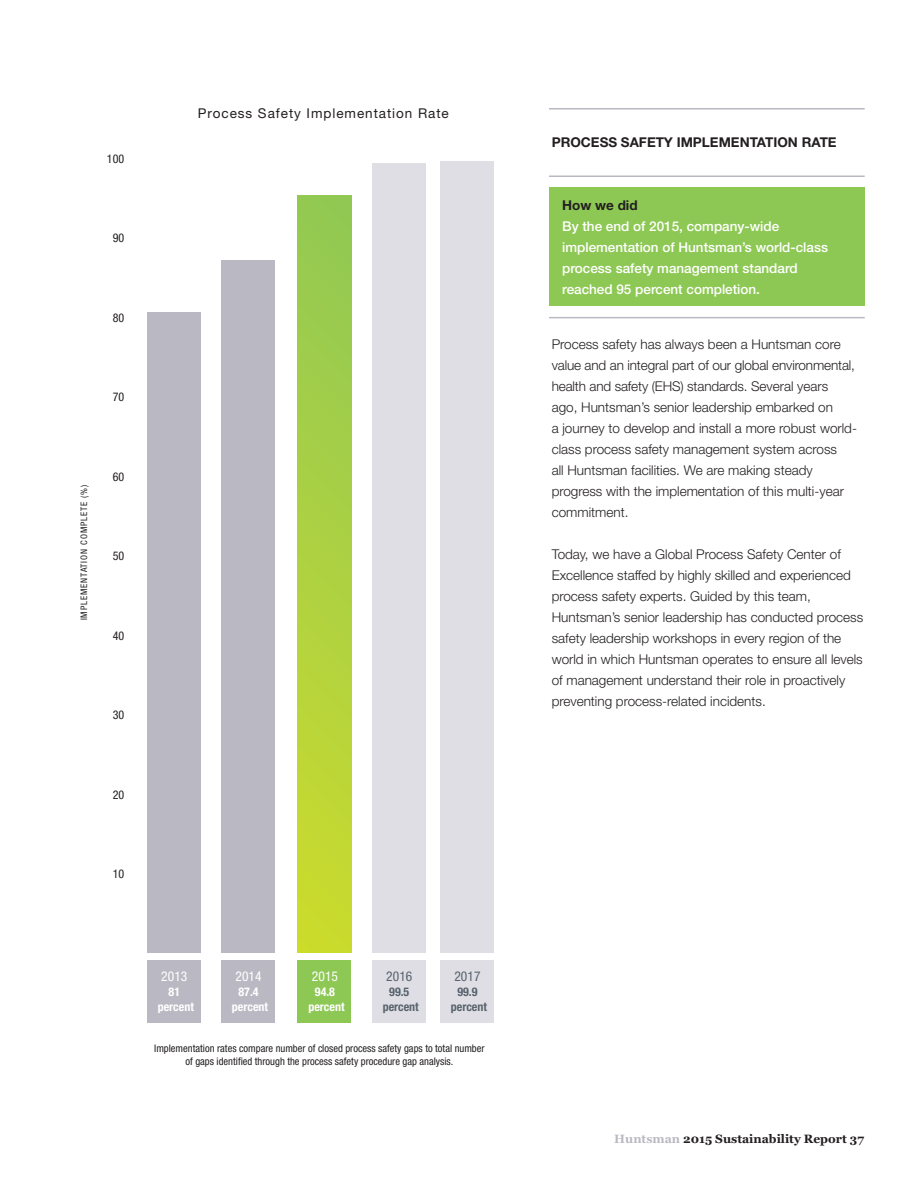
<style>
.page{position:relative;width:918px;height:1188px;background:#fff}
.page>*{position:absolute;margin:0;border:0;box-sizing:border-box;transform-origin:0 0}
.t1{font:300 13.5px/21px "Helvetica Neue LT Std";color:#231f20}
.t2{font:500 13.5px/21px "Helvetica Neue LT Std";color:#fff}
.t3{font:700 13.5px "Helvetica Neue LT Std";color:#231f20}
.t4{font:13.5px "Helvetica Neue LT Std";letter-spacing:.07em;color:#231f20}
.t5{font:condensed 13.5px "Helvetica Neue LT Std";letter-spacing:.005em;color:#fff}
.t6{font:condensed 13.5px "Helvetica Neue LT Std";letter-spacing:.005em;color:#58636d}
.t7{font:700 12px "Georgia";color:#231f20}
.t8{font:700 condensed 12px "Helvetica Neue";color:#fff}
.t9{font:700 condensed 12px "Helvetica Neue";color:#58636d}
.t10{font:condensed 12px "Helvetica Neue LT Std";color:#231f20}
.t11{font:condensed 10.5px/13.5px "Helvetica Neue LT Std";color:#231f20;text-align:center}
.t12{font:condensed 9px "Helvetica Neue LT Std";letter-spacing:.1em;color:#231f20}
.s1{color:#bab9c3}
</style>
<div class="page">
<svg style="left:297px;top:195px;width:54px;height:758px;background:#aed140"></svg>
<div style="left:297px;top:960px;width:54px;height:62px;background:#8dc854"></div>
<div style="left:147px;top:312px;width:54px;height:641px;background:#bab9c3"></div>
<div style="left:221px;top:260px;width:54px;height:693px;background:#bab9c3"></div>
<div style="left:440px;top:162px;width:54px;height:791px;background:#dfdee4"></div>
<div style="left:372px;top:164px;width:54px;height:789px;background:#dfdee4"></div>
<div style="left:147px;top:960px;width:54px;height:62px;background:#bab9c3"></div>
<div style="left:221px;top:960px;width:54px;height:62px;background:#bab9c3"></div>
<div style="left:440px;top:960px;width:54px;height:62px;background:#dfdee4"></div>
<div style="left:372px;top:960px;width:54px;height:62px;background:#dfdee4"></div>
<div style="left:549px;top:188px;width:316px;height:118px;background:#8dc854"></div>
<hr style="left:549px;top:175px;width:316px;height:2px;background:#bab9c3">
<hr style="left:549px;top:108px;width:316px;height:2px;background:#bab9c3">
<hr style="left:549px;top:317px;width:316px;height:1px;background:#bab9c3">
<p class="t10" style="left:107px;top:154px;width:19px">100</p>
<p class="t10" style="left:113px;top:234px;width:13px">90</p>
<p class="t10" style="left:113px;top:313px;width:13px">80</p>
<p class="t10" style="left:113px;top:393px;width:13px">70</p>
<p class="t12" style="left:81px;top:620px;width:137px;rotate:-90deg">IMPLEMENTATION COMPLETE (%)</p>
<p class="t10" style="left:113px;top:472px;width:13px">60</p>
<p class="t10" style="left:113px;top:552px;width:13px">50</p>
<p class="t10" style="left:113px;top:631px;width:13px">40</p>
<p class="t10" style="left:113px;top:711px;width:13px">30</p>
<p class="t10" style="left:113px;top:790px;width:13px">20</p>
<p class="t10" style="left:113px;top:870px;width:13px">10</p>
<p class="t4" style="left:198px;top:108px;width:252px">Process Safety Implementation Rate</p>
<p class="t5" style="left:161px;top:971px;width:28px">2013</p>
<p class="t5" style="left:236px;top:971px;width:28px">2014</p>
<p class="t5" style="left:312px;top:971px;width:28px">2015</p>
<p class="t6" style="left:386px;top:971px;width:28px">2016</p>
<p class="t6" style="left:454px;top:971px;width:28px">2017</p>
<p class="t8" style="left:169px;top:988px;width:13px">81</p>
<p class="t8" style="left:239px;top:988px;width:22px">87.4</p>
<p class="t8" style="left:315px;top:988px;width:22px">94.8</p>
<p class="t9" style="left:389px;top:988px;width:22px">99.5</p>
<p class="t9" style="left:457px;top:988px;width:22px">99.9</p>
<p class="t8" style="left:158px;top:1003px;width:38px">percent</p>
<p class="t8" style="left:232px;top:1003px;width:38px">percent</p>
<p class="t8" style="left:308px;top:1003px;width:38px">percent</p>
<p class="t9" style="left:383px;top:1003px;width:38px">percent</p>
<p class="t9" style="left:451px;top:1003px;width:38px">percent</p>
<p class="t11" style="left:154px;top:1042px;width:332px">Implementation rates compare number of closed process safety gaps to total number of gaps identified through the process safety procedure gap analysis.</p>
<p class="t3" style="left:552px;top:137px;width:287px">PROCESS SAFETY IMPLEMENTATION RATE</p>
<p class="t3" style="left:562px;top:200px;width:77px">How we did</p>
<p class="t2" style="left:562px;top:217px;width:267px">By the end of 2015, company-wide implementation of Huntsman’s world-class process safety management standard reached 95 percent completion.</p>
<p class="t1" style="left:552px;top:335px;width:307px">Process safety has always been a Huntsman core value and an integral part of our global environmental, health and safety (EHS) standards. Several years ago, Huntsman’s senior leadership embarked on<br>a journey to develop and install a more robust world&shy;class process safety management system across<br>all Huntsman facilities. We are making steady progress with the implementation of this multi-year commitment.</p>
<p class="t1" style="left:552px;top:545px;width:313px">Today, we have a Global Process Safety Center of Excellence staffed by highly skilled and experienced process safety experts. Guided by this team, Huntsman’s senior leadership has conducted process safety leadership workshops in every region of the world in which Huntsman operates to ensure all levels of management understand their role in proactively preventing process-related incidents.</p>
<p class="t7" style="left:614px;top:1134px;width:251px"><span class="s1">Huntsman</span> 2015 Sustainability Report 37</p>
</div>
